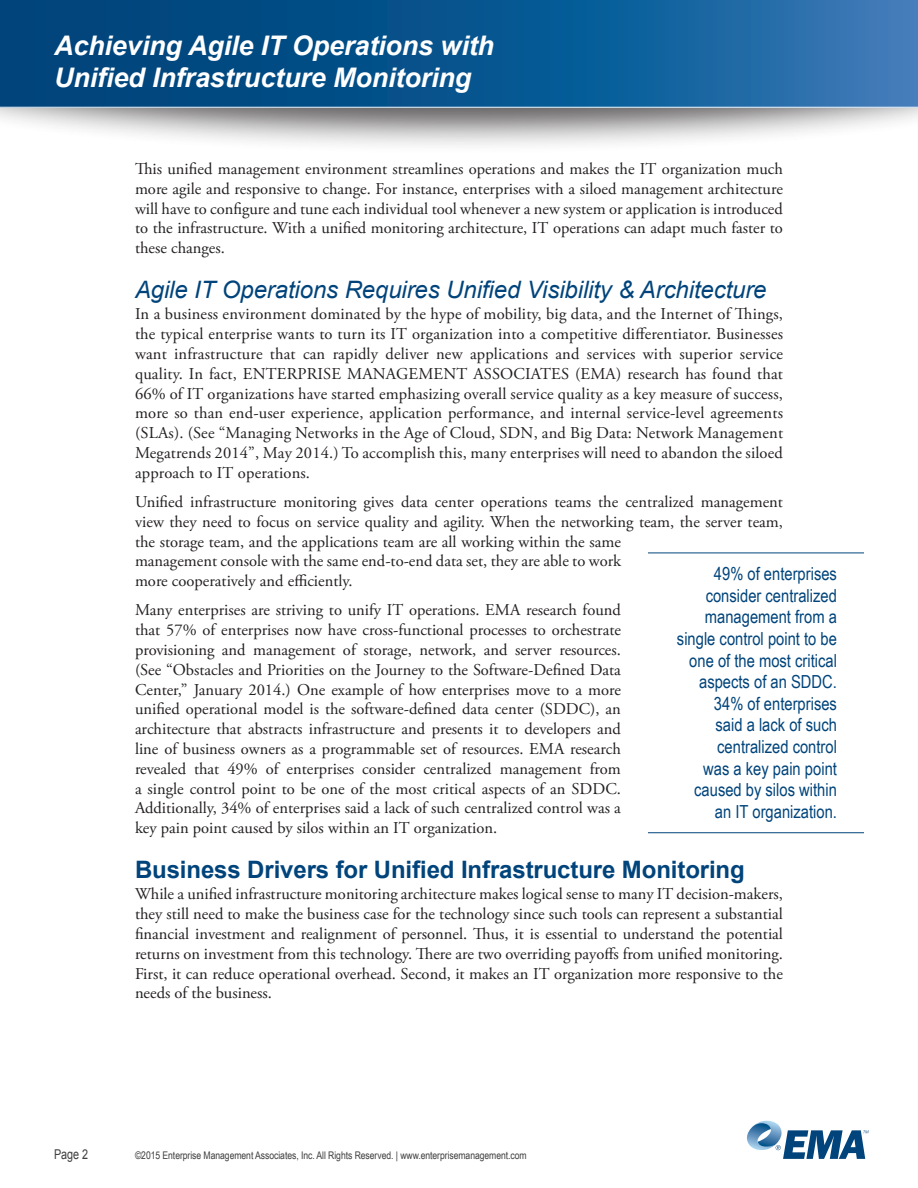
<style>
.page{position:relative;width:918px;height:1188px;background:#fff}
.page>*{position:absolute;margin:0;border:0;box-sizing:border-box;transform-origin:0 0}
.t1{font:italic 700 27px/32.4px "Arial";letter-spacing:-.005em;color:#fff}
.Heading_1{font:italic 24px "Arial";letter-spacing:-.005em;color:#00447b}
.Heading_1-2{font:700 24px "Arial";letter-spacing:-.005em;color:#00447b}
.Pull_quote{font:18px/21.6px "Arial Narrow";color:#00447b;text-align:right}
.t2{font:16.5px/19.8px "Adobe Garamond Pro";color:#231f20;text-align:justify}
.t3{font:13.5px "Arial";color:#3e3e3f;scale:.8 1}
.t4{font:10.5px "Arial Narrow";letter-spacing:-.005em;color:#3e3e3f}
</style>
<div class="page">
<div style="left:0;top:0;width:918px;height:155px;background:#231f20;opacity:.75"></div>
<svg style="left:0;top:0;width:918px;height:108px"></svg>
<svg style="left:747px;top:1121px;width:122px;height:38px"></svg>
<hr style="left:648px;top:553px;width:216px;height:1px;background:#00447b">
<hr style="left:648px;top:832px;width:216px;height:1px;background:#00447b">
<h1 class="t1" style="left:54px;top:30px;width:442px">Achieving Agile IT Operations with<br>Unified Infrastructure Monitoring</h1>
<p class="t2" style="left:135px;top:159px;width:650px">This unified management environment streamlines operations and makes the IT organization much more agile and responsive to change. For instance, enterprises with a siloed management architecture will have to configure and tune each individual tool whenever a new system or application is introduced to the infrastructure. With a unified monitoring architecture, IT operations can adapt much faster to these changes.</p>
<p class="Heading_1" style="left:135px;top:274px;width:633px">Agile IT Operations Requires Unified Visibility &amp; Architecture</p>
<p class="t2" style="left:135px;top:305px;width:650px">In a business environment dominated by the hype of mobility, big data, and the Internet of Things, the typical enterprise wants to turn its IT organization into a competitive differentiator. Businesses want infrastructure that can rapidly deliver new applications and services with superior service quality. In fact, ENTERPRISE MANAGEMENT ASSOCIATES (EMA) research has found that 66% of IT organizations have started emphasizing overall service quality as a key measure of success, more so than end-user experience, application performance, and internal service-level agreements (SLAs). (See “Managing Networks in the Age of Cloud, SDN, and Big Data: Network Management Megatrends 2014”, May 2014.) To accomplish this, many enterprises will need to abandon the siloed approach to IT operations.</p>
<p class="t2" style="left:135px;top:492px;width:649px;text-align:left">Unified infrastructure monitoring gives data center operations teams the centralized management view they need to focus on service quality and agility. When the networking team, the server team, the storage team, and the applications team are all working within the same<br>management console with the same end-to-end data set, they are able to work<br>more cooperatively and efficiently.</p>
<p class="t2" style="left:135px;top:601px;width:488px">Many enterprises are striving to unify IT operations. EMA research found that 57% of enterprises now have cross-functional processes to orchestrate provisioning and management of storage, network, and server resources. (See “Obstacles and Priorities on the Journey to the Software-Defined Data Center,” January 2014.) One example of how enterprises move to a more unified operational model is the software-defined data center (SDDC), an architecture that abstracts infrastructure and presents it to developers and line of business owners as a programmable set of resources. EMA research revealed that 49% of enterprises consider centralized management from a single control point to be one of the most critical aspects of an SDDC.<br>Additionally, 34% of enterprises said a lack of such centralized control was a key pain point caused by silos within an IT organization.</p>
<p class="Heading_1-2" style="left:135px;top:854px;width:611px">Business Drivers for Unified Infrastructure Monitoring</p>
<p class="t2" style="left:135px;top:885px;width:650px">While a unified infrastructure monitoring architecture makes logical sense to many IT decision-makers, they still need to make the business case for the technology since such tools can represent a substantial financial investment and realignment of personnel. Thus, it is essential to understand the potential returns on investment from this technology. There are two overriding payoffs from unified monitoring.<br>First, it can reduce operational overhead. Second, it makes an IT organization more responsive to the needs of the business.</p>
<p class="Pull_quote" style="left:677px;top:562px;width:162px">49% of enterprises consider centralized management from a single control point to be one of the most critical aspects of an SDDC.<br>34% of enterprises<br>said a lack of such centralized control<br>was a key pain point caused by silos within an IT organization.</p>
<p class="t3" style="left:54px;top:1145px;width:44px">Page 2</p>
<p class="t4" style="left:135px;top:1147px;width:393px">©2015 Enterprise Management Associates, Inc. All Rights Reserved. | www.enterprisemanagement.com</p>
</div>
